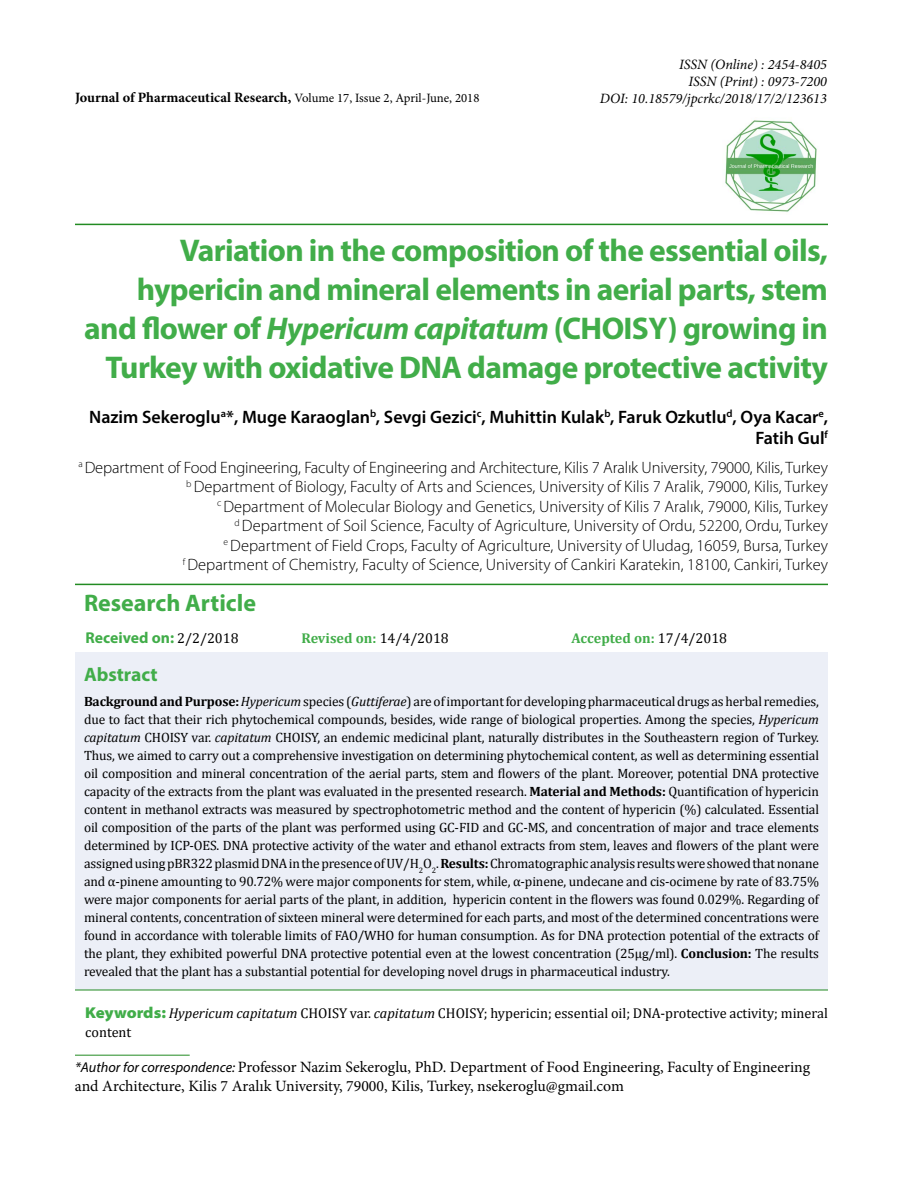
<style>
.page{position:relative;width:918px;height:1188px;background:#fff}
.page>*{position:absolute;margin:0;border:0;box-sizing:border-box;transform-origin:0 0}
.t1{font:700 31.5px/39px "Myriad Pro";letter-spacing:-.02em;color:#41ad49;text-align:right}
.t2{font:700 24px "Myriad Pro";color:#41ad49}
.t3{font:700 19.5px "Myriad Pro";color:#41ad49}
.t4{font:600 18px/21px "Myriad Pro";color:#000;text-align:right}
.t5{font:300 16.5px/19.5px "Myriad Pro";color:#000;text-align:right}
.t6{font:15.75px/18.9px "Minion Pro";color:#000}
.t7{font:700 15.75px "Myriad Pro";color:#41ad49}
.t8{font:14.25px/18.8px "Cambria";color:#000}
.t9{font:italic 14.25px "Minion Pro";color:#000}
.t10{font:700 14.25px "Minion Pro";color:#000}
.t11{font:700 14.25px "Cambria";color:#41ad49}
.t12{font:13.5px/18px "Cambria";letter-spacing:-.01em;color:#000;text-align:justify}
.s1{font-weight:400;font-size:12.75px}
.s2{font-style:italic}
.s3{font-family:"Cambria";font-weight:400;font-size:14.25px;color:#000}
.s4{font-weight:400;color:#000}
.s5{font-weight:700}
.s6{font-family:"Myriad Pro";font-weight:900;font-stretch:semi-expanded;font-size:15.75px;color:#41ad49}
.s7{font-family:"Myriad Pro";font-style:italic;font-size:14.25px}
</style>
<div class="page">
<hr style="left:75px;top:1055px;width:115px;height:1px;background:#228b22">
<hr style="left:75px;top:224px;width:753px;height:1px;background:#228b22">
<hr style="left:75px;top:584px;width:753px;height:1px;background:#228b22">
<div style="left:75px;top:652px;width:753px;height:338px;background:#eceff7"></div>
<hr style="left:75px;top:990px;width:753px;height:1px;background:#228b22">
<img style="left:725px;top:120px;width:92px;height:92px">
<p class="t10" style="left:75px;top:87px;width:406px">Journal of Pharmaceutical Research, <span class="s1">Volume 17, Issue 2, April-June, 2018</span></p>
<p class="t9" style="left:679px;top:55px;width:149px">ISSN (Online) : 2454-8405</p>
<p class="t9" style="left:600px;top:88px;width:229px">DOI: 10.18579/jpcrkc/2018/17/2/123613</p>
<p class="t9" style="left:689px;top:71px;width:140px">ISSN (Print) : 0973-7200</p>
<h1 class="t1" style="left:84px;top:230px;width:745px">Variation in the composition of the essential oils, hypericin and mineral elements in aerial parts, stem and flower of <span class="s2">Hypericum capitatum</span> (CHOISY) growing in Turkey with oxidative DNA damage protective activity</h1>
<h3 class="t4" style="left:89px;top:406px;width:740px">Nazim Sekeroglu<sup>a</sup>*, Muge Karaoglan<sup>b</sup>, Sevgi Gezici<sup>c</sup>, Muhittin Kulak<sup>b</sup>, Faruk Ozkutlu<sup>d</sup>, Oya Kacar<sup>e</sup>,<br>Fatih Gul<sup>f</sup></h3>
<p class="t5" style="left:78px;top:458px;width:751px"><sup>a</sup> Department of Food Engineering, Faculty of Engineering and Architecture, Kilis 7 Aralık University, 79000, Kilis, Turkey <sup>b</sup> Department of Biology, Faculty of Arts and Sciences, University of Kilis 7 Aralik, 79000, Kilis, Turkey<br><sup>c</sup> Department of Molecular Biology and Genetics, University of Kilis 7 Aralık, 79000, Kilis, Turkey<br><sup>d</sup> Department of Soil Science, Faculty of Agriculture, University of Ordu, 52200, Ordu, Turkey<br><sup>e</sup> Department of Field Crops, Faculty of Agriculture, University of Uludag, 16059, Bursa, Turkey<br><sup>f</sup> Department of Chemistry, Faculty of Science, University of Cankiri Karatekin, 18100, Cankiri, Turkey</p>
<h2 class="t2" style="left:84px;top:587px;width:174px">Research Article</h2>
<p class="t7" style="left:86px;top:627px;width:155px">Received on: <span class="s3">2/2/2018</span></p>
<p class="t11" style="left:302px;top:628px;width:149px">Revised on: <span class="s4">14/4/2018</span></p>
<p class="t11" style="left:571px;top:628px;width:157px">Accepted on: <span class="s4">17/4/2018</span></p>
<h3 class="t3" style="left:84px;top:661px;width:75px">Abstract</h3>
<p class="t12" style="left:84px;top:692px;width:737px"><span class="s5">Background and Purpose:</span> <span class="s2">Hypericum</span> species (<span class="s2">Guttiferae</span>) are of important for developing pharmaceutical drugs as herbal remedies, due to fact that their rich phytochemical compounds, besides, wide range of biological properties. Among the species, <span class="s2">Hypericum capitatum</span> CHOISY var. <span class="s2">capitatum</span> CHOISY, an endemic medicinal plant, naturally distributes in the Southeastern region of Turkey.<br>Thus, we aimed to carry out a comprehensive investigation on determining phytochemical content, as well as determining essential oil composition and mineral concentration of the aerial parts, stem and flowers of the plant. Moreover, potential DNA protective capacity of the extracts from the plant was evaluated in the presented research. <span class="s5">Material and Methods:</span> Quantification of hypericin content in methanol extracts was measured by spectrophotometric method and the content of hypericin (%) calculated. Essential oil composition of the parts of the plant was performed using GC-FID and GC-MS, and concentration of major and trace elements determined by ICP-OES. DNA protective activity of the water and ethanol extracts from stem, leaves and flowers of the plant were assigned using pBR322 plasmid DNA in the presence of UV/H<sub>2</sub>O<sub>2</sub>. <span class="s5">Results:</span> Chromatographic analysis results were showed that nonane and α-pinene amounting to 90.72% were major components for stem, while, α-pinene, undecane and cis-ocimene by rate of 83.75% were major components for aerial parts of the plant, in addition, hypericin content in the flowers was found 0.029%. Regarding of mineral contents, concentration of sixteen mineral were determined for each parts, and most of the determined concentrations were found in accordance with tolerable limits of FAO/WHO for human consumption. As for DNA protection potential of the extracts of the plant, they exhibited powerful DNA protective potential even at the lowest concentration (25µg/ml). <span class="s5">Conclusion:</span> The results revealed that the plant has a substantial potential for developing novel drugs in pharmaceutical industry.</p>
<p class="t8" style="left:85px;top:1004px;width:744px"><span class="s6">Keywords:</span> <span class="s2">Hypericum capitatum</span> CHOISY var. <span class="s2">capitatum</span> CHOISY; hypericin; essential oil; DNA-protective activity; mineral content</p>
<p class="t6" style="left:75px;top:1058px;width:737px"><span class="s7">*Author for correspondence:</span> Professor Nazim Sekeroglu, PhD. Department of Food Engineering, Faculty of Engineering and Architecture, Kilis 7 Aralık University, 79000, Kilis, Turkey, nsekeroglu@gmail.com</p>
</div>
